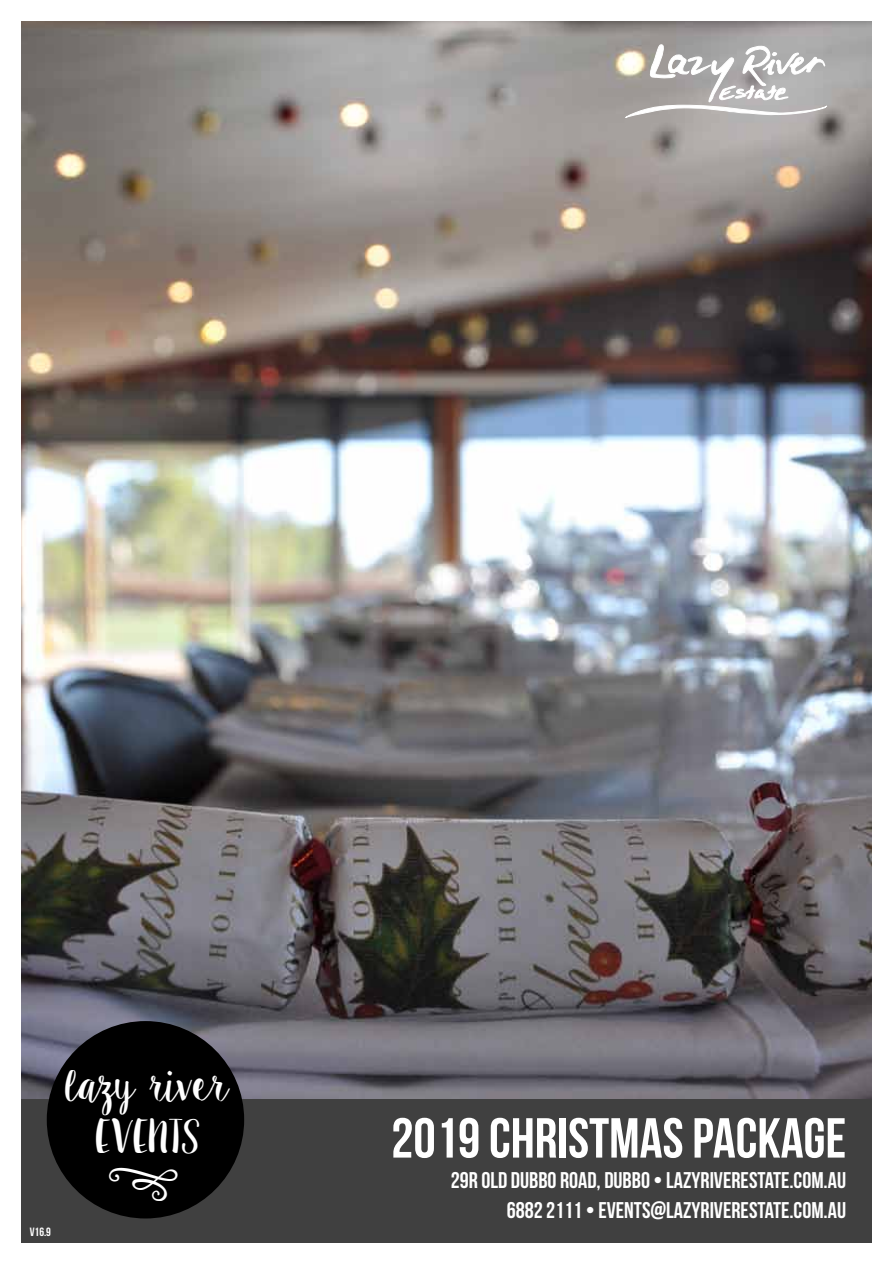
<style>
.page{position:relative;width:893px;height:1263px;background:#fff}
.page>*{position:absolute;margin:0;border:0;box-sizing:border-box;transform-origin:0 0}
.t1{font:56.25px "Bebas Neue";color:#fff}
.t2{font:44.55px/53.6px "Sweet Pea";letter-spacing:-.06em;color:#fff;text-align:center}
.t3{font:40.05px "Sweet Pea";color:#fff}
.t4{font:22.8px/30.3px "Bebas Neue";color:#fff;text-align:right}
.t5{font:12px "Bebas Neue";color:#fff}
</style>
<div class="page">
<img style="left:21px;top:21px;width:851px;height:1078px">
<svg style="left:626px;top:45px;width:201px;height:73px"></svg>
<div style="left:21px;top:1099px;width:851px;height:143px;background:#404040"></div>
<div style="left:47px;top:1021px;width:197px;height:197px;background:#000;border-radius:50%"></div>
<p class="t5" style="left:30px;top:1225px;width:23px">V16.9</p>
<h2 class="t2" style="left:64px;top:1060px;width:168px">LAZY RIVER<br>EVENTS</h2>
<h3 class="t3" style="left:108px;top:1158px;width:72px">|</h3>
<h1 class="t1" style="left:391px;top:1107px;width:457px">2019 CHRISTMAS PACKAGE</h1>
<p class="t4" style="left:451px;top:1165px;width:397px">29R OLD DUBBO ROAD, DUBBO • LAZYRIVERESTATE.COM.AU<br>6882 2111 • EVENTS@LAZYRIVERESTATE.COM.AU</p>
</div>
